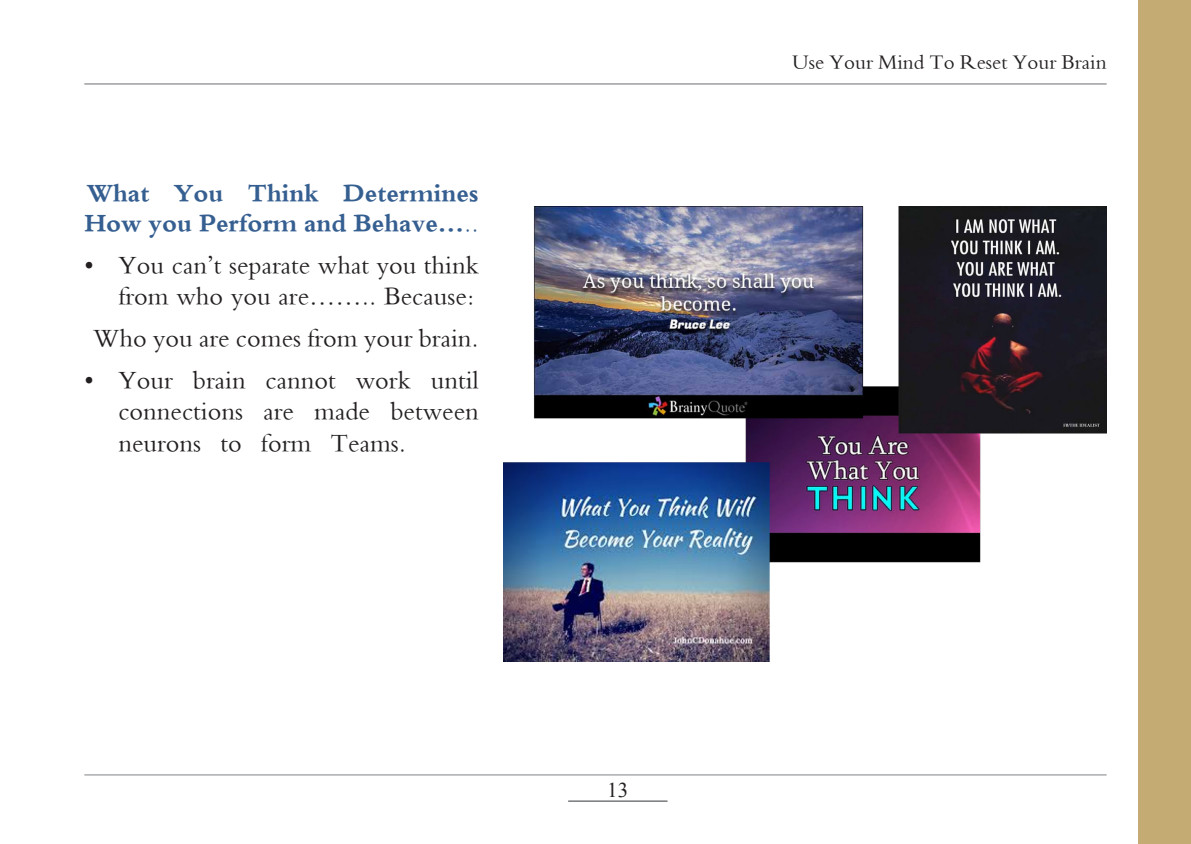
<style>
.page{position:relative;width:1191px;height:844px;background:#fff}
.page>*{position:absolute;margin:0;border:0;box-sizing:border-box;transform-origin:0 0}
.heading_2{font:26.25px/31.5px "Traditional Arabic";color:#231f20;text-align:right}
.heading_1{font:700 26.25px/30.1px "Traditional Arabic";color:#365f91}
.t1{font:21px "Traditional Arabic";color:#231f20}
.t2{font:21px "Times New Roman";color:#231f20}
</style>
<div class="page">
<hr style="left:84px;top:83px;width:1022px;height:1px;background:#6c6d70">
<hr style="left:84px;top:774px;width:1022px;height:1px;background:#808285">
<hr style="left:568px;top:800px;width:99px;height:1px;background:#808285">
<hr style="left:568px;top:801px;width:99px;height:1px;background:#808285">
<div style="left:1138px;top:0;width:53px;height:843px;background:#c4aa73"></div>
<img style="left:503px;top:206px;width:603px;height:455px">
<p class="heading_1" style="left:84px;top:179px;width:396px">What You Think Determines<br>How you Perform and Behave…..</p>
<p class="heading_2" style="left:84px;top:252px;width:396px">• You can’t separate what you think from who you are…….. Because:</p>
<p class="heading_2" style="left:93px;top:326px;width:387px">Who you are comes from your brain.</p>
<p class="heading_2" style="left:118px;top:367px;width:362px;text-align:justify;text-indent:-34px">• Your brain cannot work until connections are made between neurons to form Teams.</p>
<p class="t2" style="left:607px;top:775px;width:22px">13</p>
<p class="t1" style="left:792px;top:50px;width:316px">Use Your Mind To Reset Your Brain</p>
</div>
